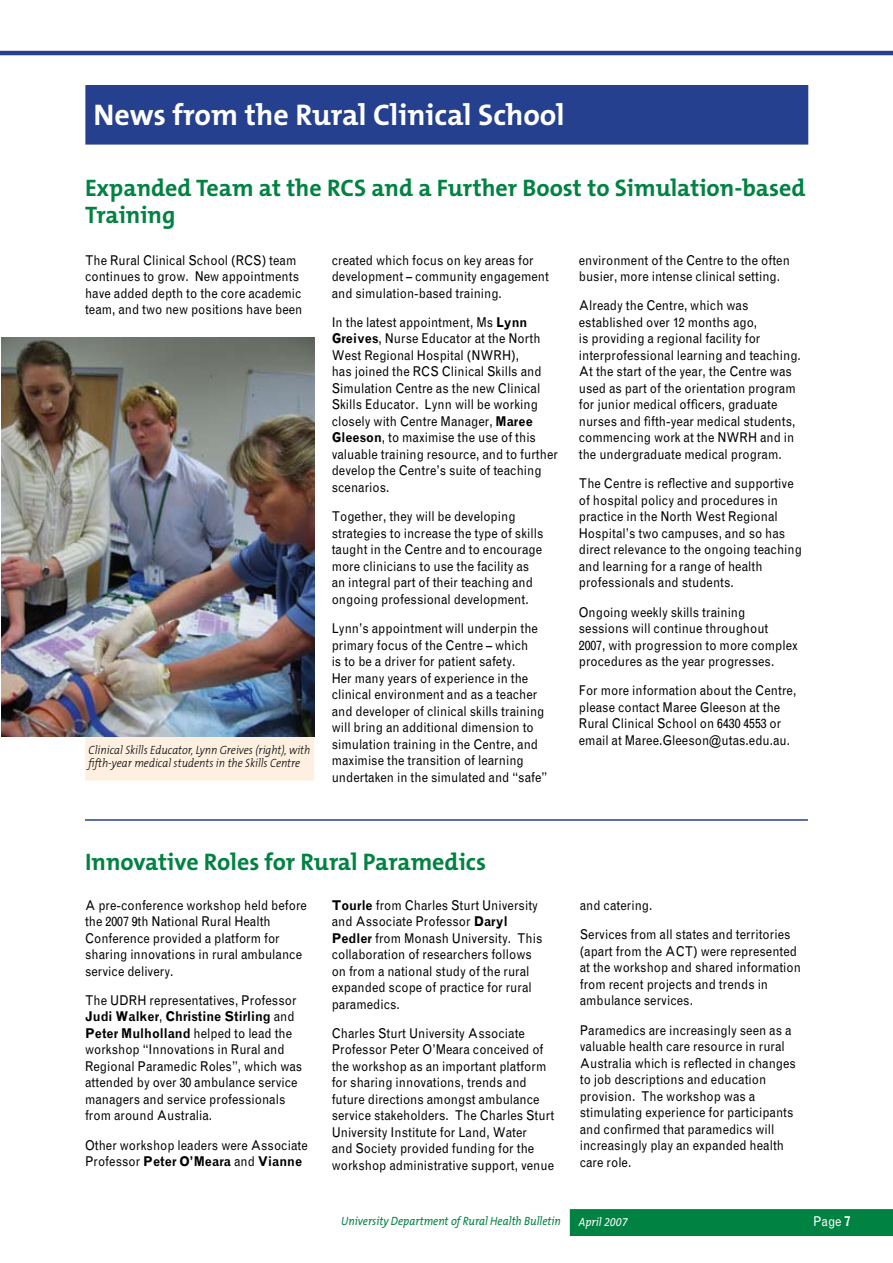
<style>
.page{position:relative;width:893px;height:1263px;background:#fff}
.page>*{position:absolute;margin:0;border:0;box-sizing:border-box;transform-origin:0 0}
.t1{font:700 30px "The Mix B7";color:#fff}
.t2{font:700 24px/27px "The Mix B7";color:#008242}
.t3{font:13.5px/16.5px "Grotesque";color:#000;scale:.9 1}
.t4{font:13.5px "Grotesque";color:#fff;scale:.9 1}
.t5{font:italic 300 12px/13.5px "The Mix B3";color:#000;scale:.9 1}
.t6{font:italic 12px "The Mix B5 Plain";color:#008242;scale:.9 1}
.t7{font:italic 12px "The Mix B5 Plain";color:#fff;scale:.9 1}
.s1{font-weight:700}
</style>
<div class="page">
<hr style="left:0;top:51px;width:893px;height:4px;background:#24408f">
<div style="left:86px;top:86px;width:721px;height:58px;background:#24408f"></div>
<div style="left:85px;top:85px;width:723px;height:60px;border:2px solid #24408f"></div>
<div style="left:86px;top:738px;width:227px;height:42px;background:#fef0e1"></div>
<img style="left:2px;top:337px;width:312px;height:400px">
<hr style="left:85px;top:819px;width:723px;height:2px;background:#24408f">
<div style="left:570px;top:1209px;width:323px;height:27px;background:#008242"></div>
<h1 class="t1" style="left:94px;top:99px;width:473px">News from the Rural Clinical School</h1>
<h2 class="t2" style="left:85px;top:175px;width:722px">Expanded Team at the RCS and a Further Boost to Simulation-based<br>Training</h2>
<p class="t3" style="left:85px;top:252px;width:243px">The Rural Clinical School (RCS) team continues to grow. New appointments have added depth to the core academic team, and two new positions have been</p>
<p class="t3" style="left:332px;top:252px;width:243px">created which focus on key areas for development – community engagement and simulation-based training.</p>
<p class="t3" style="left:332px;top:314px;width:253px">In the latest appointment, Ms <span class="s1">Lynn Greives</span>, Nurse Educator at the North West Regional Hospital (NWRH),<br>has joined the RCS Clinical Skills and Simulation Centre as the new Clinical Skills Educator. Lynn will be working closely with Centre Manager, <span class="s1">Maree Gleeson</span>, to maximise the use of this valuable training resource, and to further develop the Centre’s suite of teaching scenarios.</p>
<p class="t3" style="left:332px;top:508px;width:237px">Together, they will be developing strategies to increase the type of skills taught in the Centre and to encourage more clinicians to use the facility as an integral part of their teaching and ongoing professional development.</p>
<p class="t3" style="left:332px;top:620px;width:241px">Lynn’s appointment will underpin the primary focus of the Centre – which<br>is to be a driver for patient safety.<br>Her many years of experience in the clinical environment and as a teacher and developer of clinical skills training will bring an additional dimension to simulation training in the Centre, and maximise the transition of learning undertaken in the simulated and “safe”</p>
<p class="t3" style="left:579px;top:252px;width:236px">environment of the Centre to the often busier, more intense clinical setting.</p>
<p class="t3" style="left:579px;top:298px;width:248px">Already the Centre, which was established over 12 months ago,<br>is providing a regional facility for interprofessional learning and teaching.<br>At the start of the year, the Centre was used as part of the orientation program for junior medical officers, graduate nurses and fifth-year medical students, commencing work at the NWRH and in the undergraduate medical program.</p>
<p class="t3" style="left:579px;top:475px;width:249px">The Centre is reflective and supportive of hospital policy and procedures in practice in the North West Regional Hospital’s two campuses, and so has direct relevance to the ongoing teaching and learning for a range of health professionals and students.</p>
<p class="t3" style="left:579px;top:604px;width:245px">Ongoing weekly skills training sessions will continue throughout 2007, with progression to more complex procedures as the year progresses.</p>
<p class="t3" style="left:579px;top:682px;width:243px">For more information about the Centre, please contact Maree Gleeson at the Rural Clinical School on 6430 4553 or email at Maree.Gleeson@utas.edu.au.</p>
<p class="t5" style="left:89px;top:743px;width:248px">Clinical Skills Educator, Lynn Greives (right), with fifth-year medical students in the Skills Centre</p>
<h2 class="t2" style="left:85px;top:849px;width:402px">Innovative Roles for Rural Paramedics</h2>
<p class="t3" style="left:85px;top:897px;width:248px">A pre-conference workshop held before the 2007 9th National Rural Health Conference provided a platform for sharing innovations in rural ambulance service delivery.</p>
<p class="t3" style="left:85px;top:992px;width:243px">The UDRH representatives, Professor <span class="s1">Judi Walker</span>, <span class="s1">Christine Stirling</span> and <span class="s1">Peter Mulholland</span> helped to lead the workshop “Innovations in Rural and Regional Paramedic Roles”, which was attended by over 30 ambulance service managers and service professionals from around Australia.</p>
<p class="t3" style="left:85px;top:1137px;width:249px">Other workshop leaders were Associate<br>Professor <span class="s1">Peter O’Meara</span> and <span class="s1">Vianne</span></p>
<p class="t3" style="left:332px;top:897px;width:236px"><span class="s1">Tourle</span> from Charles Sturt University and Associate Professor <span class="s1">Daryl<br>Pedler</span> from Monash University. This collaboration of researchers follows on from a national study of the rural expanded scope of practice for rural paramedics.</p>
<p class="t3" style="left:332px;top:1025px;width:249px">Charles Sturt University Associate Professor Peter O’Meara conceived of the workshop as an important platform for sharing innovations, trends and future directions amongst ambulance service stakeholders. The Charles Sturt University Institute for Land, Water<br>and Society provided funding for the workshop administrative support, venue</p>
<p class="t3" style="left:580px;top:891px;width:236px;line-height:29.2px">and catering.<br>Services from all states and territories</p>
<p class="t3" style="left:580px;top:943px;width:247px">(apart from the ACT) were represented at the workshop and shared information from recent projects and trends in ambulance services.</p>
<p class="t3" style="left:580px;top:1022px;width:242px">Paramedics are increasingly seen as a valuable health care resource in rural Australia which is reflected in changes to job descriptions and education provision. The workshop was a stimulating experience for participants and confirmed that paramedics will increasingly play an expanded health care role.</p>
<p class="t6" style="left:341px;top:1215px;width:246px">University Department of Rural Health Bulletin</p>
<p class="t7" style="left:579px;top:1215px;width:56px">April 2007</p>
<p class="t4" style="left:813px;top:1213px;width:33px">Page</p>
</div>
